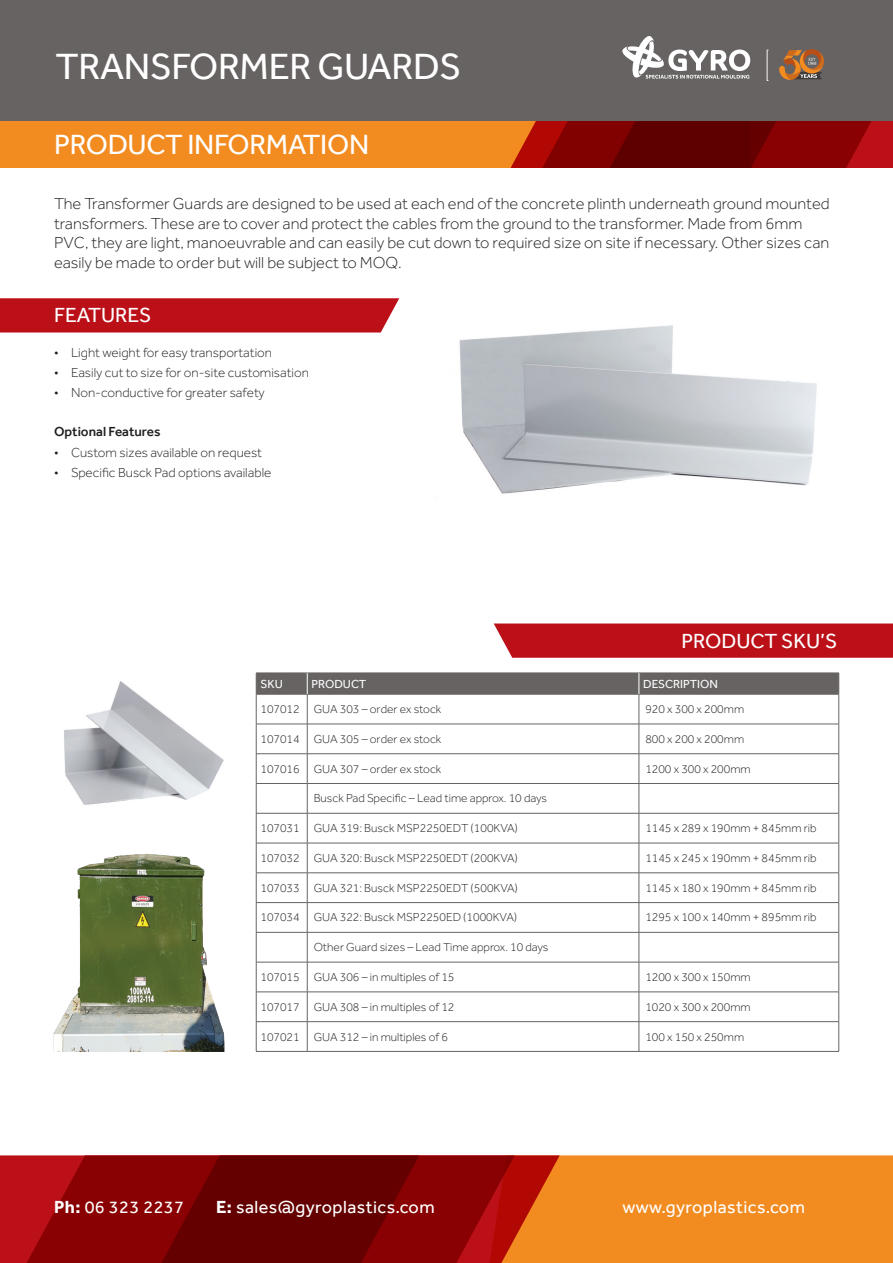
<style>
.page{position:relative;width:893px;height:1263px;background:#fff}
.page>*{position:absolute;margin:0;border:0;box-sizing:border-box;transform-origin:0 0}
.t1{font:37.5px "Effra";letter-spacing:-.01em;color:#fff}
.t2{font:28.5px "Effra";letter-spacing:-.01em;color:#fff}
.t3{font:21px "Effra";color:#fff}
.t4{font:18px "Effra";letter-spacing:.025em;color:#fff}
.t5{font:300 16.5px/19.8px "Effra";color:#231f20}
.t6{font:300 13.5px "Effra";color:#231f20}
.t7{font:500 13.5px "Effra";color:#231f20}
.t8{font:300 12px "Effra";color:#231f20}
.t9{font:12px "Effra";color:#fff}
.s1{font-weight:700}
</style>
<div class="page">
<div style="left:0;top:121px;width:750px;height:47px;background:#f28b20"></div>
<svg style="left:510px;top:121px;width:383px;height:47px;background:#830703"></svg>
<div style="left:0;top:0;width:893px;height:121px;background:#676363"></div>
<svg style="left:622px;top:36px;width:128px;height:43px"></svg>
<svg style="left:767px;top:50px;width:1px;height:31px"></svg>
<svg style="left:779px;top:49px;width:45px;height:31px"></svg>
<div style="left:515px;top:1155px;width:378px;height:108px;background:#f28b20"></div>
<svg style="left:419px;top:1155px;width:96px;height:108px;background:#970606"></svg>
<svg style="left:0;top:1155px;width:419px;height:108px;background:#7e0204"></svg>
<img style="left:64px;top:681px;width:160px;height:124px">
<hr style="left:256px;top:694px;width:51px;height:1px;background:#676363">
<hr style="left:256px;top:694px;width:1px;height:30px;background:#676363">
<hr style="left:307px;top:694px;width:332px;height:1px;background:#676363">
<hr style="left:307px;top:694px;width:1px;height:30px;background:#676363">
<hr style="left:639px;top:694px;width:200px;height:1px;background:#676363">
<hr style="left:639px;top:694px;width:1px;height:30px;background:#676363">
<hr style="left:838px;top:694px;width:1px;height:30px;background:#676363">
<hr style="left:256px;top:724px;width:51px;height:1px;background:#676363">
<hr style="left:307px;top:724px;width:332px;height:1px;background:#676363">
<hr style="left:639px;top:724px;width:200px;height:1px;background:#676363">
<hr style="left:256px;top:753px;width:51px;height:1px;background:#676363">
<hr style="left:307px;top:753px;width:332px;height:1px;background:#676363">
<hr style="left:639px;top:753px;width:200px;height:1px;background:#676363">
<hr style="left:256px;top:783px;width:51px;height:1px;background:#676363">
<svg style="left:256px;top:724px;width:1px;height:89px"></svg>
<hr style="left:307px;top:783px;width:332px;height:1px;background:#676363">
<svg style="left:307px;top:724px;width:1px;height:89px"></svg>
<hr style="left:639px;top:783px;width:200px;height:1px;background:#676363">
<svg style="left:639px;top:724px;width:1px;height:89px"></svg>
<svg style="left:838px;top:724px;width:1px;height:89px"></svg>
<hr style="left:256px;top:813px;width:51px;height:1px;background:#676363">
<hr style="left:256px;top:813px;width:1px;height:30px;background:#676363">
<hr style="left:307px;top:813px;width:332px;height:1px;background:#676363">
<hr style="left:307px;top:813px;width:1px;height:30px;background:#676363">
<hr style="left:639px;top:813px;width:200px;height:1px;background:#676363">
<hr style="left:639px;top:813px;width:1px;height:30px;background:#676363">
<hr style="left:838px;top:813px;width:1px;height:30px;background:#676363">
<hr style="left:256px;top:843px;width:51px;height:1px;background:#676363">
<hr style="left:256px;top:843px;width:1px;height:30px;background:#676363">
<hr style="left:307px;top:843px;width:332px;height:1px;background:#676363">
<hr style="left:307px;top:843px;width:1px;height:30px;background:#676363">
<hr style="left:639px;top:843px;width:200px;height:1px;background:#676363">
<hr style="left:639px;top:843px;width:1px;height:30px;background:#676363">
<hr style="left:838px;top:843px;width:1px;height:30px;background:#676363">
<hr style="left:256px;top:872px;width:51px;height:1px;background:#676363">
<hr style="left:307px;top:872px;width:332px;height:1px;background:#676363">
<hr style="left:639px;top:872px;width:200px;height:1px;background:#676363">
<hr style="left:256px;top:902px;width:51px;height:1px;background:#676363">
<svg style="left:256px;top:873px;width:1px;height:59px"></svg>
<hr style="left:307px;top:902px;width:332px;height:1px;background:#676363">
<svg style="left:307px;top:873px;width:1px;height:59px"></svg>
<hr style="left:639px;top:902px;width:200px;height:1px;background:#676363">
<svg style="left:639px;top:873px;width:1px;height:59px"></svg>
<svg style="left:838px;top:873px;width:1px;height:59px"></svg>
<hr style="left:256px;top:932px;width:51px;height:1px;background:#676363">
<hr style="left:256px;top:932px;width:1px;height:30px;background:#676363">
<hr style="left:307px;top:932px;width:332px;height:1px;background:#676363">
<hr style="left:307px;top:932px;width:1px;height:30px;background:#676363">
<hr style="left:639px;top:932px;width:200px;height:1px;background:#676363">
<hr style="left:639px;top:932px;width:1px;height:30px;background:#676363">
<hr style="left:838px;top:932px;width:1px;height:30px;background:#676363">
<hr style="left:256px;top:962px;width:51px;height:1px;background:#676363">
<hr style="left:256px;top:962px;width:1px;height:30px;background:#676363">
<hr style="left:307px;top:962px;width:332px;height:1px;background:#676363">
<hr style="left:307px;top:962px;width:1px;height:30px;background:#676363">
<hr style="left:639px;top:962px;width:200px;height:1px;background:#676363">
<hr style="left:639px;top:962px;width:1px;height:30px;background:#676363">
<hr style="left:838px;top:962px;width:1px;height:30px;background:#676363">
<hr style="left:256px;top:992px;width:51px;height:1px;background:#676363">
<hr style="left:307px;top:992px;width:332px;height:1px;background:#676363">
<hr style="left:639px;top:992px;width:200px;height:1px;background:#676363">
<hr style="left:256px;top:1021px;width:51px;height:1px;background:#676363">
<svg style="left:256px;top:992px;width:1px;height:59px"></svg>
<hr style="left:307px;top:1021px;width:332px;height:1px;background:#676363">
<svg style="left:307px;top:992px;width:1px;height:59px"></svg>
<hr style="left:639px;top:1021px;width:200px;height:1px;background:#676363">
<svg style="left:639px;top:992px;width:1px;height:59px"></svg>
<svg style="left:838px;top:992px;width:1px;height:59px"></svg>
<hr style="left:256px;top:1051px;width:51px;height:1px;background:#676363">
<hr style="left:307px;top:1051px;width:332px;height:1px;background:#676363">
<hr style="left:639px;top:1051px;width:200px;height:1px;background:#676363">
<div style="left:256px;top:673px;width:583px;height:21px;background:#676363"></div>
<svg style="left:494px;top:623px;width:399px;height:35px;background:#be1a22"></svg>
<div style="left:0;top:298px;width:399px;height:34px;background:#bb1018"></div>
<img style="left:53px;top:854px;width:172px;height:197px">
<img style="left:437px;top:325px;width:380px;height:173px">
<h1 class="t1" style="left:56px;top:44px;width:407px">TRANSFORMER GUARDS</h1>
<h2 class="t2" style="left:54px;top:128px;width:317px">PRODUCT INFORMATION</h2>
<p class="t5" style="left:54px;top:193px;width:777px">The Transformer Guards are designed to be used at each end of the concrete plinth underneath ground mounted transformers. These are to cover and protect the cables from the ground to the transformer. Made from 6mm PVC, they are light, manoeuvrable and can easily be cut down to required size on site if necessary. Other sizes can easily be made to order but will be subject to MOQ.</p>
<h3 class="t3" style="left:54px;top:303px;width:99px">FEATURES</h3>
<p class="t6" style="left:54px;top:344px;width:220px">• Light weight for easy transportation</p>
<p class="t6" style="left:54px;top:365px;width:256px">• Easily cut to size for on-site customisation</p>
<p class="t6" style="left:54px;top:385px;width:212px">• Non-conductive for greater safety</p>
<p class="t7" style="left:54px;top:424px;width:108px">Optional Features</p>
<p class="t6" style="left:54px;top:445px;width:210px">• Custom sizes available on request</p>
<p class="t6" style="left:54px;top:465px;width:219px">• Specific Busck Pad options available</p>
<h3 class="t3" style="left:681px;top:628px;width:158px">PRODUCT SKU’S</h3>
<p class="t9" style="left:260px;top:676px;width:24px">SKU</p>
<p class="t9" style="left:311px;top:676px;width:56px">PRODUCT</p>
<p class="t9" style="left:643px;top:676px;width:76px">DESCRIPTION</p>
<p class="t8" style="left:260px;top:702px;width:182px">107012 GUA 303 – order ex stock</p>
<p class="t8" style="left:645px;top:702px;width:100px">920 x 300 x 200mm</p>
<p class="t8" style="left:260px;top:732px;width:182px">107014 GUA 305 – order ex stock</p>
<p class="t8" style="left:645px;top:732px;width:100px">800 x 200 x 200mm</p>
<p class="t8" style="left:260px;top:762px;width:182px">107016 GUA 307 – order ex stock</p>
<p class="t8" style="left:645px;top:762px;width:107px">1200 x 300 x 200mm</p>
<p class="t8" style="left:314px;top:792px;width:235px">Busck Pad Specific – Lead time approx. 10 days</p>
<p class="t8" style="left:260px;top:821px;width:259px">107031 GUA 319: Busck MSP2250EDT (100KVA)</p>
<p class="t8" style="left:645px;top:821px;width:173px">1145 x 289 x 190mm + 845mm rib</p>
<p class="t8" style="left:260px;top:851px;width:259px">107032 GUA 320: Busck MSP2250EDT (200KVA)</p>
<p class="t8" style="left:645px;top:851px;width:173px">1145 x 245 x 190mm + 845mm rib</p>
<p class="t8" style="left:260px;top:881px;width:259px">107033 GUA 321: Busck MSP2250EDT (500KVA)</p>
<p class="t8" style="left:645px;top:881px;width:173px">1145 x 180 x 190mm + 845mm rib</p>
<p class="t8" style="left:260px;top:911px;width:258px">107034 GUA 322: Busck MSP2250ED (1000KVA)</p>
<p class="t8" style="left:645px;top:911px;width:173px">1295 x 100 x 140mm + 895mm rib</p>
<p class="t8" style="left:314px;top:940px;width:236px">Other Guard sizes – Lead Time approx. 10 days</p>
<p class="t8" style="left:260px;top:970px;width:195px">107015 GUA 306 – in multiples of 15</p>
<p class="t8" style="left:645px;top:970px;width:107px">1200 x 300 x 150mm</p>
<p class="t8" style="left:260px;top:1000px;width:195px">107017 GUA 308 – in multiples of 12</p>
<p class="t8" style="left:645px;top:1000px;width:107px">1020 x 300 x 200mm</p>
<p class="t8" style="left:260px;top:1030px;width:189px">107021 GUA 312 – in multiples of 6</p>
<p class="t8" style="left:645px;top:1030px;width:100px">100 x 150 x 250mm</p>
<h3 class="t4" style="left:54px;top:1196px;width:132px"><span class="s1">Ph:</span> 06 323 2237</h3>
<h3 class="t4" style="left:216px;top:1196px;width:220px"><span class="s1">E:</span> sales@gyroplastics.com</h3>
<h3 class="t4" style="left:622px;top:1196px;width:184px">www.gyroplastics.com</h3>
</div>
